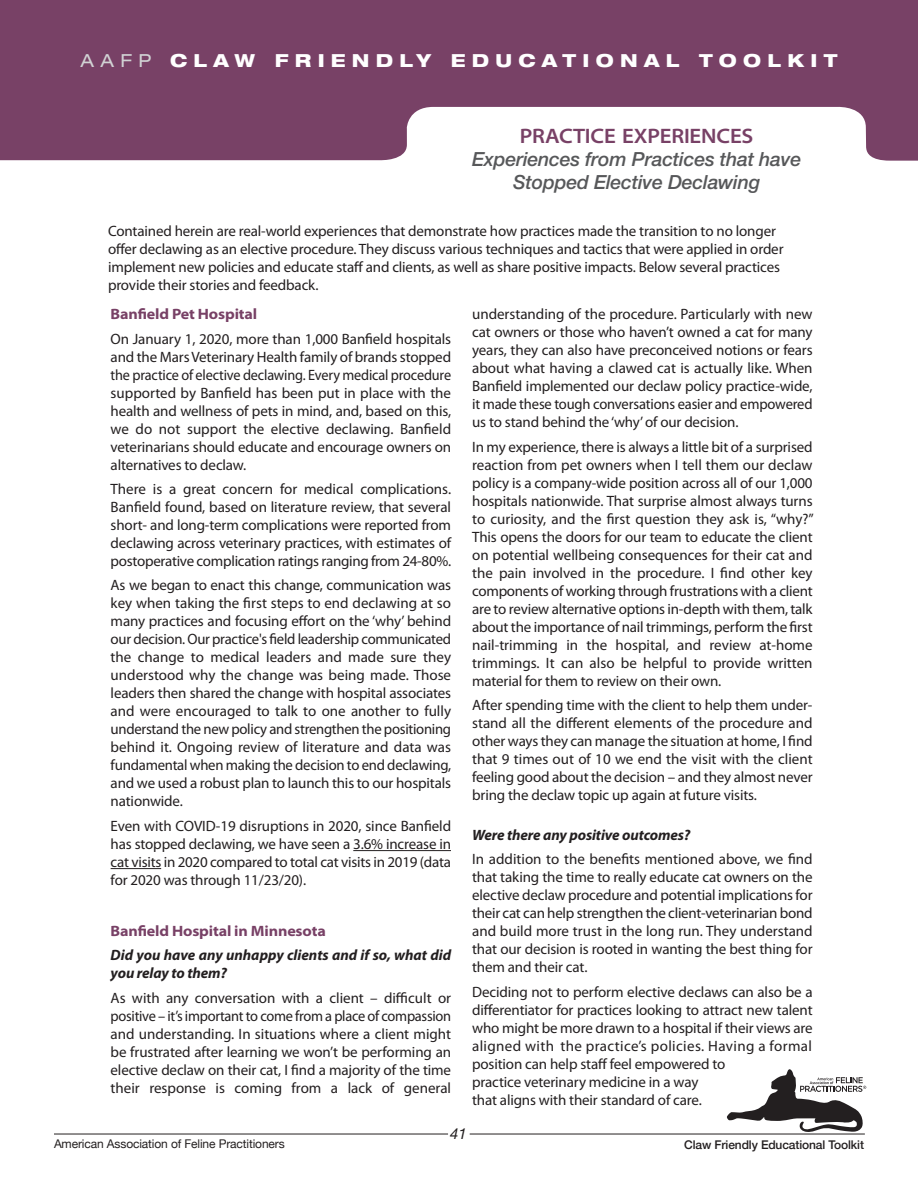
<style>
.page{position:relative;width:918px;height:1188px;background:#fff}
.page>*{position:absolute;margin:0;border:0;box-sizing:border-box;transform-origin:0 0}
.t1{font:600 semi-expanded 21px "Myriad Pro";letter-spacing:-.01em;color:#784166}
.t2{font:italic 500 19.5px/23.4px "Helvetica Neue";letter-spacing:-.01em;color:#57585a;text-align:center}
.t3{font:800 expanded 18px "Helvetica Neue";letter-spacing:.35em;color:#fff}
.t4{font:15px/18px "Myriad Pro";letter-spacing:-.01em;color:#231f20;text-align:justify}
.t5{font:italic 700 15px/18px "Myriad Pro";letter-spacing:-.01em;color:#231f20}
.t6{font:700 semi-expanded 15px "Myriad Pro";letter-spacing:-.01em;color:#784166}
.t7{font:italic 15px "Helvetica Neue";color:#231f20}
.t8{font:12px "Helvetica Neue";letter-spacing:-.01em;color:#231f20}
.t9{font:500 12px "Helvetica Neue";letter-spacing:-.01em;color:#231f20}
.s1{font-weight:400;color:#d1d2d4}
</style>
<div class="page">
<svg style="left:0;top:0;width:918px;height:161px;fill:#784166"></svg>
<hr style="left:54px;top:1134px;width:394px;height:1px;background:#231f20">
<hr style="left:470px;top:1134px;width:395px;height:1px;background:#231f20">
<svg style="left:727px;top:1069px;width:139px;height:63px"></svg>
<hr style="left:353px;top:850px;width:98px;height:1px;background:#231f20">
<hr style="left:111px;top:868px;width:50px;height:1px;background:#231f20">
<p class="t3" style="left:81px;top:54px;width:758px"><span class="s1">AAFP</span> CLAW FRIENDLY EDUCATIONAL TOOLKIT</p>
<h1 class="t1" style="left:520px;top:128px;width:235px">PRACTICE EXPERIENCES</h1>
<h2 class="t2" style="left:472px;top:149px;width:331px">Experiences from Practices that have<br>Stopped Elective Declawing</h2>
<p class="t4" style="left:108px;top:223px;width:677px;text-align:left">Contained herein are real-world experiences that demonstrate how practices made the transition to no longer offer declawing as an elective procedure. They discuss various techniques and tactics that were applied in order implement new policies and educate staff and clients, as well as share positive impacts. Below several practices provide their stories and feedback.</p>
<p class="t6" style="left:111px;top:308px;width:148px">Banfield Pet Hospital</p>
<p class="t4" style="left:111px;top:331px;width:342px">On January 1, 2020, more than 1,000 Banfield hospitals and the Mars Veterinary Health family of brands stopped the practice of elective declawing. Every medical procedure supported by Banfield has been put in place with the health and wellness of pets in mind, and, based on this, we do not support the elective declawing. Banfield veterinarians should educate and encourage owners on alternatives to declaw.</p>
<p class="t4" style="left:111px;top:481px;width:342px">There is a great concern for medical complications.<br>Banfield found, based on literature review, that several short- and long-term complications were reported from declawing across veterinary practices, with estimates of postoperative complication ratings ranging from 24-80%.</p>
<p class="t4" style="left:111px;top:578px;width:342px">As we began to enact this change, communication was key when taking the first steps to end declawing at so many practices and focusing effort on the ‘why’ behind our decision. Our practice's field leadership communicated the change to medical leaders and made sure they understood why the change was being made. Those leaders then shared the change with hospital associates and were encouraged to talk to one another to fully understand the new policy and strengthen the positioning behind it. Ongoing review of literature and data was fundamental when making the decision to end declawing, and we used a robust plan to launch this to our hospitals nationwide.</p>
<p class="t4" style="left:111px;top:818px;width:342px">Even with COVID-19 disruptions in 2020, since Banfield has stopped declawing, we have seen a 3.6% increase in cat visits in 2020 compared to total cat visits in 2019 (data for 2020 was through 11/23/20).</p>
<p class="t6" style="left:111px;top:925px;width:217px">Banfield Hospital in Minnesota</p>
<p class="t5" style="left:111px;top:948px;width:342px">Did you have any unhappy clients and if so, what did you relay to them?</p>
<p class="t4" style="left:111px;top:990px;width:342px">As with any conversation with a client – difficult or positive – it’s important to come from a place of compassion and understanding. In situations where a client might be frustrated after learning we won’t be performing an elective declaw on their cat, I find a majority of the time their response is coming from a lack of general</p>
<p class="t4" style="left:472px;top:306px;width:342px">understanding of the procedure. Particularly with new cat owners or those who haven’t owned a cat for many years, they can also have preconceived notions or fears about what having a clawed cat is actually like. When Banfield implemented our declaw policy practice-wide, it made these tough conversations easier and empowered us to stand behind the ‘why’ of our decision.</p>
<p class="t4" style="left:472px;top:439px;width:343px">In my experience, there is always a little bit of a surprised reaction from pet owners when I tell them our declaw policy is a company-wide position across all of our 1,000 hospitals nationwide. That surprise almost always turns to curiosity, and the first question they ask is, “why?” This opens the doors for our team to educate the client on potential wellbeing consequences for their cat and the pain involved in the procedure. I find other key components of working through frustrations with a client are to review alternative options in-depth with them, talk about the importance of nail trimmings, perform the first nail-trimming in the hospital, and review at-home trimmings. It can also be helpful to provide written material for them to review on their own.</p>
<p class="t4" style="left:472px;top:697px;width:342px">After spending time with the client to help them under&shy;stand all the different elements of the procedure and other ways they can manage the situation at home, I find that 9 times out of 10 we end the visit with the client feeling good about the decision – and they almost never bring the declaw topic up again at future visits.</p>
<p class="t5" style="left:472px;top:827px;width:220px">Were there any positive outcomes?</p>
<p class="t4" style="left:472px;top:852px;width:342px">In addition to the benefits mentioned above, we find that taking the time to really educate cat owners on the elective declaw procedure and potential implications for their cat can help strengthen the client-veterinarian bond and build more trust in the long run. They understand that our decision is rooted in wanting the best thing for them and their cat.</p>
<p class="t4" style="left:472px;top:984px;width:342px;text-align:left">Deciding not to perform elective declaws can also be a differentiator for practices looking to attract new talent who might be more drawn to a hospital if their views are aligned with the practice’s policies. Having a formal position can help staff feel empowered to<br>practice veterinary medicine in a way<br>that aligns with their standard of care.</p>
<p class="t7" style="left:450px;top:1128px;width:18px">41</p>
<p class="t8" style="left:54px;top:1137px;width:232px">American Association of Feline Practitioners</p>
<p class="t9" style="left:684px;top:1137px;width:181px">Claw Friendly Educational Toolkit</p>
</div>
